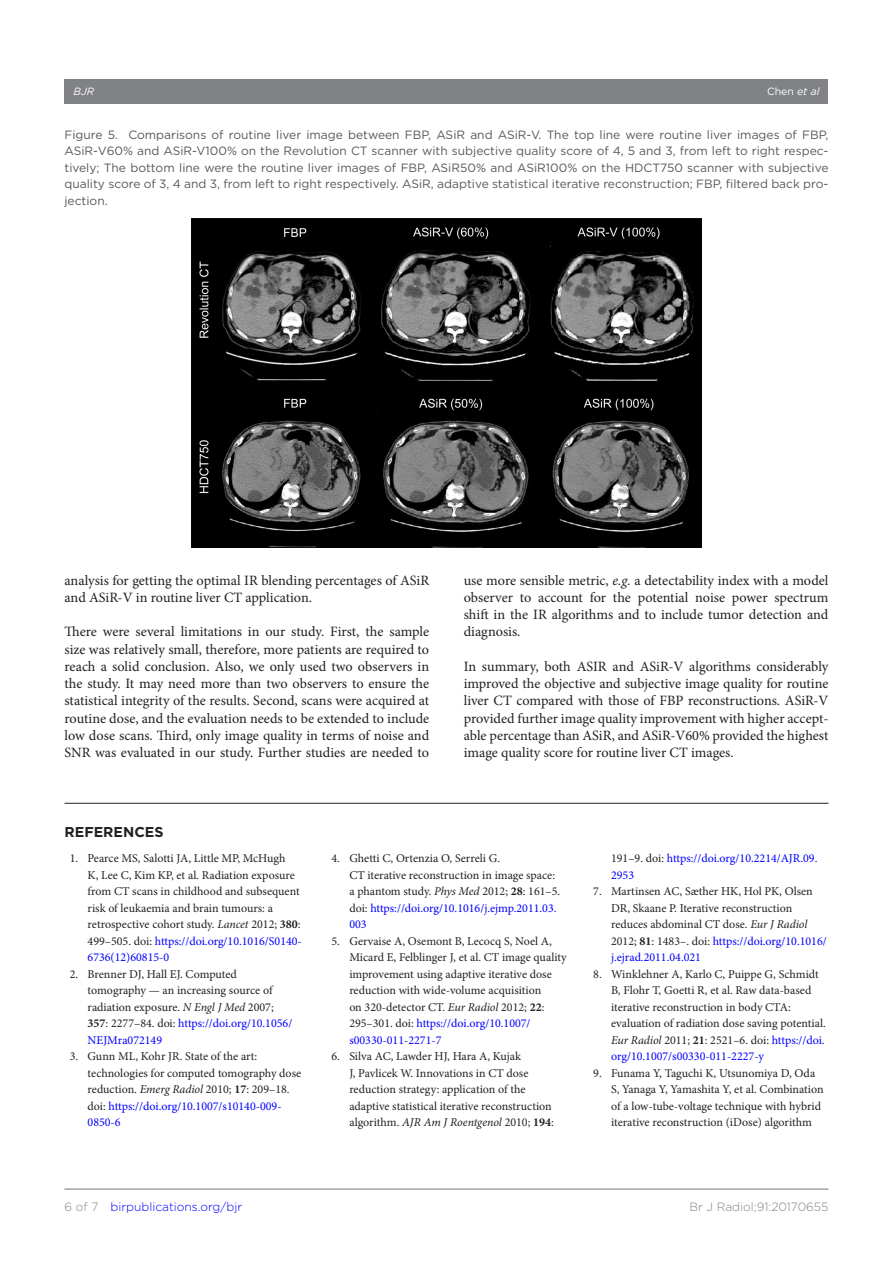
<style>
.page{position:relative;width:893px;height:1263px;background:#fff}
.page>*{position:absolute;margin:0;border:0;box-sizing:border-box;transform-origin:0 0}
.t1{font:14.25px/17.2px "Minion Pro";letter-spacing:-.005em;color:#231f20;text-align:justify}
.t2{font:700 14.25px "Gotham";color:#231f20}
.t3{font:12px/16.5px "Minion Pro";color:#231f20}
.t4{font:12px/16.5px "Gotham";color:#57585a;text-align:justify}
.t5{font:12px/16.5px "Minion Pro";color:#00f}
.t6{font:300 12px "Gotham";color:#00f}
.t7{font:300 12px "Gotham";color:#808285}
.t8{font:10.5px "Gotham";color:#fff}
.t9{font:italic 10.5px "Gotham";color:#fff}
.s1{font-style:italic}
.s2{font-weight:700}
.s3{color:#00f}
.s4{color:#231f20}
.s5{color:#808285}
</style>
<div class="page">
<hr style="left:64px;top:1188px;width:764px;height:2px;background:#808285">
<div style="left:64px;top:79px;width:764px;height:24px;background:#808285"></div>
<hr style="left:64px;top:803px;width:764px;height:1px;background:#231f20">
<img style="left:191px;top:219px;width:511px;height:328px">
<p class="t9" style="left:74px;top:85px;width:22px">BJR</p>
<p class="t8" style="left:767px;top:85px;width:54px">Chen <span class="s1">et al</span></p>
<p class="t4" style="left:64px;top:126px;width:765px">Figure 5. Comparisons of routine liver image between FBP, ASiR and ASiR-V. The top line were routine liver images of FBP, ASiR-V60% and ASiR-V100% on the Revolution CT scanner with subjective quality score of 4, 5 and 3, from left to right respec&shy;tively; The bottom line were the routine liver images of FBP, ASiR50% and ASiR100% on the HDCT750 scanner with subjective quality score of 3, 4 and 3, from left to right respectively. ASiR, adaptive statistical iterative reconstruction; FBP, filtered back pro&shy;jection.</p>
<p class="t1" style="left:64px;top:571px;width:366px">analysis for getting the optimal IR blending percentages of ASiR and ASiR-V in routine liver CT application.</p>
<p class="t1" style="left:64px;top:623px;width:366px">There were several limitations in our study. First, the sample size was relatively small, therefore, more patients are required to reach a solid conclusion. Also, we only used two observers in the study. It may need more than two observers to ensure the statistical integrity of the results. Second, scans were acquired at routine dose, and the evaluation needs to be extended to include low dose scans. Third, only image quality in terms of noise and SNR was evaluated in our study. Further studies are needed to</p>
<p class="t1" style="left:464px;top:571px;width:366px">use more sensible metric, <span class="s1">e.g.</span> a detectability index with a model observer to account for the potential noise power spectrum shift in the IR algorithms and to include tumor detection and diagnosis.</p>
<p class="t1" style="left:464px;top:658px;width:366px">In summary, both ASIR and ASiR-V algorithms considerably improved the objective and subjective image quality for routine liver CT compared with those of FBP reconstructions. ASiR-V provided further image quality improvement with higher accept&shy;able percentage than ASiR, and ASiR-V60% provided the highest image quality score for routine liver CT images.</p>
<p class="t2" style="left:64px;top:822px;width:99px">REFERENCES</p>
<p class="t3" style="left:88px;top:850px;width:216px;text-indent:-18px">1. Pearce MS, Salotti JA, Little MP, McHugh<br>K, Lee C, Kim KP, et al. Radiation exposure from CT scans in childhood and subsequent risk of leukaemia and brain tumours: a retrospective cohort study. <span class="s1">Lancet</span> 2012; <span class="s2">380</span>:<br>499–505. doi: <span class="s3">https://doi.org/10.1016/S0140- 6736(12)60815-0</span></p>
<p class="t3" style="left:88px;top:966px;width:206px;text-indent:-18px">2. Brenner DJ, Hall EJ. Computed tomography — an increasing source of radiation exposure. <span class="s1">N Engl J Med</span> 2007; <span class="s2">357</span>: 2277–84. doi: <span class="s3">https://doi.org/10.1056/ NEJMra072149</span></p>
<p class="t3" style="left:88px;top:1048px;width:215px;text-indent:-18px">3. Gunn ML, Kohr JR. State of the art: technologies for computed tomography dose reduction. <span class="s1">Emerg Radiol</span> 2010; <span class="s2">17</span>: 209–18. doi: <span class="s3">https://doi.org/10.1007/s10140-009- 0850-6</span></p>
<p class="t3" style="left:349px;top:850px;width:212px;text-indent:-18px">4. Ghetti C, Ortenzia O, Serreli G.<br>CT iterative reconstruction in image space: a phantom study. <span class="s1">Phys Med</span> 2012; <span class="s2">28</span>: 161–5. doi: <span class="s3">https://doi.org/10.1016/j.ejmp.2011.03.<br>003</span></p>
<p class="t3" style="left:349px;top:933px;width:219px;text-indent:-18px">5. Gervaise A, Osemont B, Lecocq S, Noel A, Micard E, Felblinger J, et al. CT image quality improvement using adaptive iterative dose reduction with wide-volume acquisition<br>on 320-detector CT. <span class="s1">Eur Radiol</span> 2012; <span class="s2">22</span>:<br>295–301. doi: <span class="s3">https://doi.org/10.1007/ s00330-011-2271-7</span></p>
<p class="t3" style="left:349px;top:1048px;width:206px;text-indent:-18px">6. Silva AC, Lawder HJ, Hara A, Kujak<br>J, Pavlicek W. Innovations in CT dose reduction strategy: application of the adaptive statistical iterative reconstruction algorithm. <span class="s1">AJR Am J Roentgenol</span> 2010; <span class="s2">194</span>:</p>
<p class="t5" style="left:611px;top:850px;width:208px"><span class="s4">191–9. doi:</span> https://doi.org/10.2214/AJR.09.<br>2953</p>
<p class="t3" style="left:611px;top:883px;width:217px;text-indent:-18px">7. Martinsen AC, Sæther HK, Hol PK, Olsen DR, Skaane P. Iterative reconstruction reduces abdominal CT dose. <span class="s1">Eur J Radiol </span>2012; <span class="s2">81</span>: 1483–. doi: <span class="s3">https://doi.org/10.1016/ j.ejrad.2011.04.021</span></p>
<p class="t3" style="left:611px;top:966px;width:216px;text-indent:-18px">8. Winklehner A, Karlo C, Puippe G, Schmidt B, Flohr T, Goetti R, et al. Raw data-based iterative reconstruction in body CTA: evaluation of radiation dose saving potential.<br><span class="s1">Eur Radiol</span> 2011; <span class="s2">21</span>: 2521–6. doi: <span class="s3">https://doi. org/10.1007/s00330-011-2227-y</span></p>
<p class="t3" style="left:611px;top:1065px;width:214px;text-indent:-18px">9. Funama Y, Taguchi K, Utsunomiya D, Oda S, Yanaga Y, Yamashita Y, et al. Combination of a low-tube-voltage technique with hybrid iterative reconstruction (iDose) algorithm</p>
<p class="t6" style="left:64px;top:1199px;width:179px"><span class="s5">6 of 7</span> birpublications.org/bjr</p>
<p class="t7" style="left:689px;top:1199px;width:140px">Br J Radiol;91:20170655</p>
</div>
